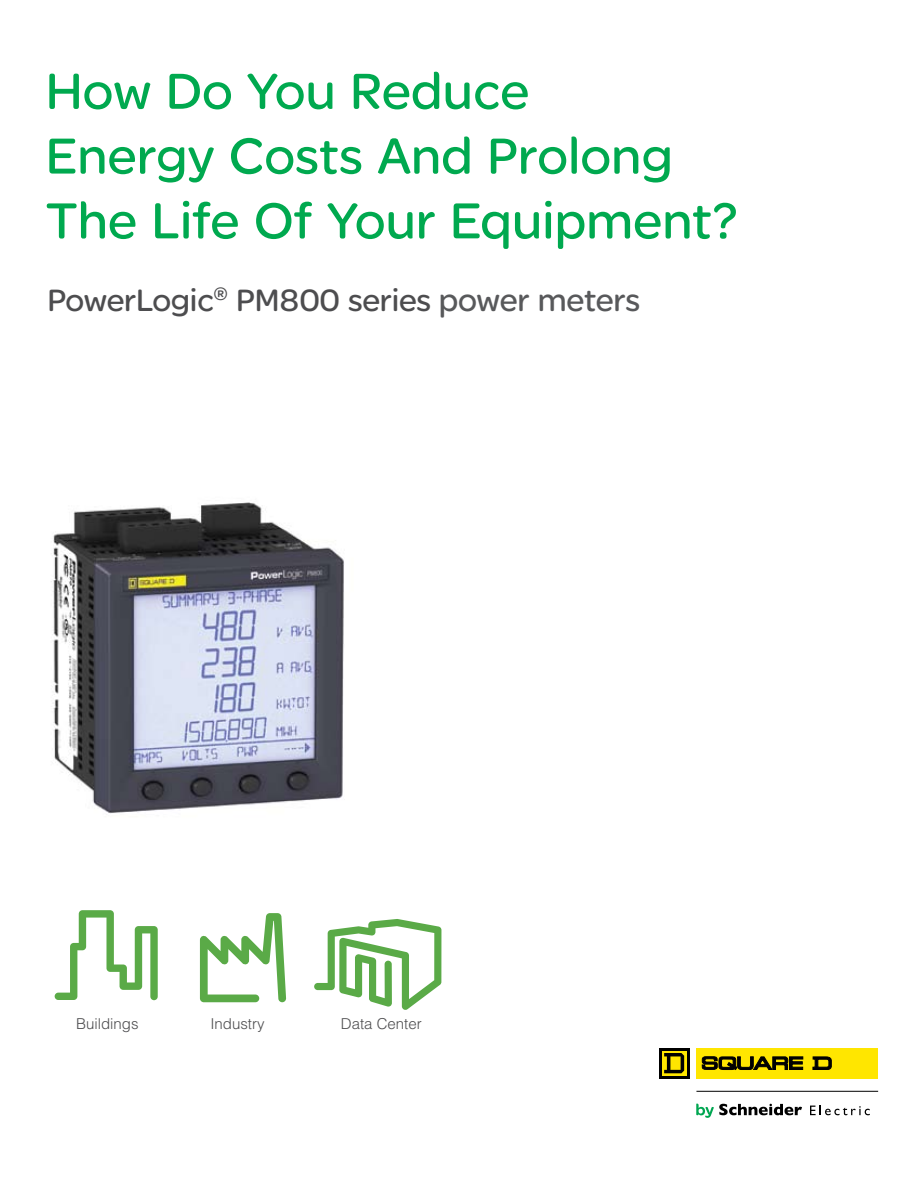
<style>
.page{position:relative;width:918px;height:1188px;background:#fff}
.page>*{position:absolute;margin:0;border:0;box-sizing:border-box;transform-origin:0 0}
.t1{font:54px/64.8px "SE Optimist";color:#00a94f}
.t2{font:33px "SE Optimist";letter-spacing:-.01em;color:#4d4d4f}
.t3{font:300 15px "Helvetica";color:#4d4d4f}
.s1{font-size:33.6px;color:#58595b}
</style>
<div class="page">
<img style="left:51px;top:502px;width:293px;height:312px">
<svg style="left:696px;top:1104px;width:106px;height:14px"></svg>
<svg style="left:810px;top:1106px;width:60px;height:9px"></svg>
<hr style="left:696px;top:1091px;width:182px;height:1px;background:#000">
<div style="left:659px;top:1048px;width:31px;height:30px;background:#000"></div>
<svg style="left:662px;top:1051px;width:25px;height:25px"></svg>
<svg style="left:664px;top:1053px;width:20px;height:20px"></svg>
<div style="left:696px;top:1048px;width:182px;height:30px;background:#ffe600"></div>
<svg style="left:702px;top:1056px;width:101px;height:14px"></svg>
<svg style="left:813px;top:1057px;width:19px;height:13px"></svg>
<svg style="left:55px;top:910px;width:103px;height:90px"></svg>
<svg style="left:200px;top:913px;width:86px;height:89px"></svg>
<svg style="left:314px;top:919px;width:127px;height:91px"></svg>
<p class="t1" style="left:46px;top:58px;width:693px">How Do You Reduce<br>Energy Costs And Prolong<br>The Life Of Your Equipment?</p>
<p class="t2" style="left:47px;top:281px;width:594px">PowerLogic<sup>®</sup> PM800 series <span class="s1">power meters</span></p>
<p class="t3" style="left:76px;top:1015px;width:64px">Buildings</p>
<p class="t3" style="left:210px;top:1015px;width:56px">Industry</p>
<p class="t3" style="left:341px;top:1015px;width:82px">Data Center</p>
</div>
